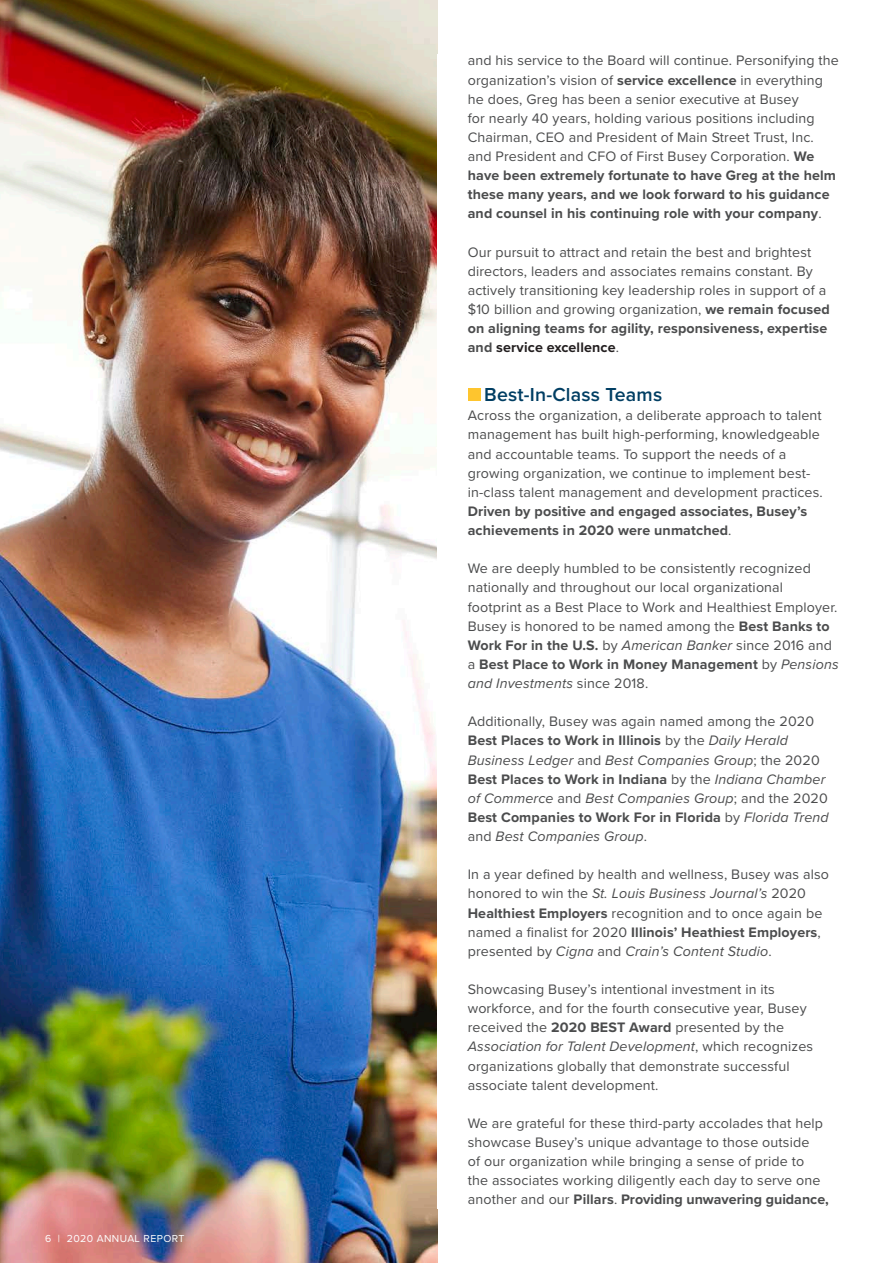
<style>
.page{position:relative;width:893px;height:1263px;background:#fff}
.page>*{position:absolute;margin:0;border:0;box-sizing:border-box;transform-origin:0 0}
.t1{font:600 19.5px "Proxima Nova";letter-spacing:.01em;color:#003e63}
.t2{font:14.25px/19px "Proxima Nova";letter-spacing:.01em;color:#4b4c4d}
.t3{font:italic 14.25px/19px "Proxima Nova";letter-spacing:.01em;color:#4b4c4d}
.t4{font:10.5px "Proxima Nova";letter-spacing:.04em;color:#fff}
.s1{font-weight:700}
.s2{font-weight:700;color:#231f20}
.s3{font-style:italic}
.s4{font-style:normal}
.s5{font-weight:700;font-style:normal}
</style>
<div class="page">
<img style="left:0;top:0;width:438px;height:1263px">
<div style="left:468px;top:388px;width:12px;height:13px;background:#fec52e"></div>
<p class="t4" style="left:68px;top:1227px;width:119px">2020 ANNUAL REPORT</p>
<p class="t4" style="left:45px;top:1230px;width:141px">6 | 2020 ANNUAL REPORT</p>
<p class="t4" style="left:55px;top:1230px;width:128px">| 2020 ANNUAL REPORT</p>
<p class="t2" style="left:468px;top:51px;width:373px">and his service to the Board will continue. Personifying the organization’s vision of <span class="s1">service excellence</span> in everything he does, Greg has been a senior executive at Busey<br>for nearly 40 years, holding various positions including Chairman, CEO and President of Main Street Trust, Inc. and President and CFO of First Busey Corporation. <span class="s1">We have been extremely fortunate to have Greg at the helm these many years, and we look forward to his guidance and counsel in his continuing role with your company</span>.</p>
<p class="t2" style="left:468px;top:242px;width:364px">Our pursuit to attract and retain the best and brightest directors, leaders and associates remains constant. By actively transitioning key leadership roles in support of a $10 billion and growing organization, <span class="s1">we remain focused on aligning teams for agility, responsiveness, expertise and</span> <span class="s2">service excellence</span>.</p>
<p class="t1" style="left:484px;top:380px;width:180px">Best-In-Class Teams</p>
<p class="t2" style="left:468px;top:405px;width:356px">Across the organization, a deliberate approach to talent management has built high-performing, knowledgeable and accountable teams. To support the needs of a growing organization, we continue to implement best&shy;in-class talent management and development practices.<br><span class="s1">Driven by positive and engaged associates, Busey’s achievements in 2020 were unmatched</span>.</p>
<p class="t2" style="left:468px;top:558px;width:372px">We are deeply humbled to be consistently recognized nationally and throughout our local organizational footprint as a Best Place to Work and Healthiest Employer.<br>Busey is honored to be named among the <span class="s1">Best Banks to Work For in the U.S.</span> by <span class="s3">American Banker</span> since 2016 and a <span class="s1">Best Place to Work in Money Management</span> by <span class="s3">Pensions and Investments</span> since 2018.</p>
<p class="t3" style="left:468px;top:711px;width:362px"><span class="s4">Additionally, Busey was again named among the 2020<br></span><span class="s5">Best Places to Work in Illinois</span> <span class="s4">by the</span> Daily Herald Business Ledger <span class="s4">and</span> Best Companies Group<span class="s4">; the 2020<br></span><span class="s5">Best Places to Work in Indiana</span> <span class="s4">by the</span> Indiana Chamber of Commerce <span class="s4">and</span> Best Companies Group<span class="s4">; and the 2020<br></span><span class="s5">Best Companies to Work For in Florida</span> <span class="s4">by</span> Florida Trend <span class="s4">and</span> Best Companies Group<span class="s4">.</span></p>
<p class="t2" style="left:468px;top:864px;width:363px">In a year defined by health and wellness, Busey was also honored to win the <span class="s3">St. Louis Business Journal’s</span> 2020<br><span class="s1">Healthiest Employers</span> recognition and to once again be named a fi nalist for 2020 <span class="s1">Illinois’ Heathiest Employers</span>, presented by <span class="s3">Cigna</span> and <span class="s3">Crain’s Content Studio</span>.</p>
<p class="t2" style="left:468px;top:979px;width:347px">Showcasing Busey’s intentional investment in its workforce, and for the fourth consecutive year, Busey received the <span class="s1">2020 BEST Award</span> presented by the <span class="s3">Association for Talent Development</span>, which recognizes organizations globally that demonstrate successful associate talent development.</p>
<p class="t2" style="left:468px;top:1113px;width:363px">We are grateful for these third-party accolades that help showcase Busey’s unique advantage to those outside<br>of our organization while bringing a sense of pride to<br>the associates working diligently each day to serve one another and our <span class="s1">Pillars</span>. <span class="s1">Providing unwavering guidance,</span></p>
</div>
